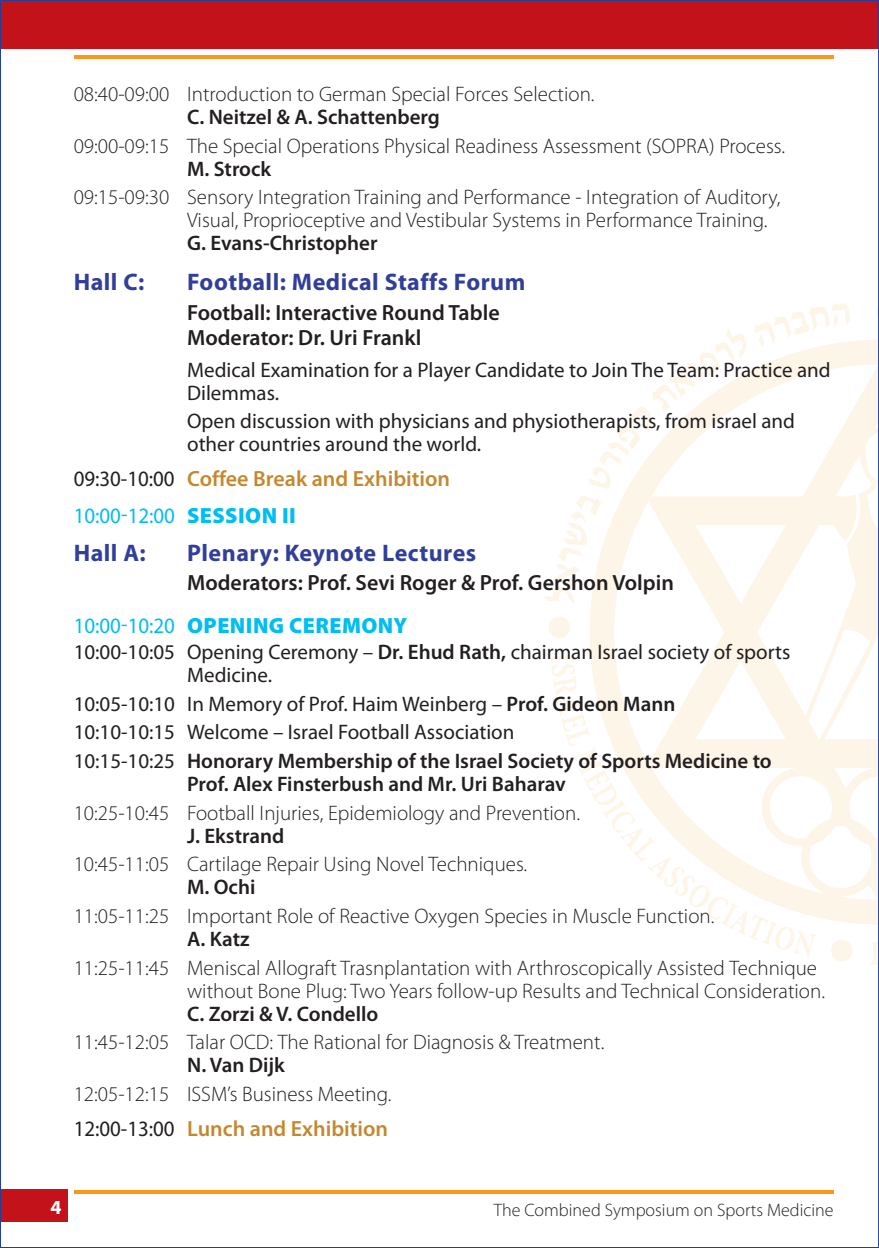
<style>
.page{position:relative;width:879px;height:1248px;background:#fff}
.page>*{position:absolute;margin:0;border:0;box-sizing:border-box;transform-origin:0 0}
.t1{font:700 24px "Myriad Pro";letter-spacing:.02em;color:#323f99}
.t2{font:600 22px/25px "Myriad Pro";color:#231f20}
.t3{font:600 22px/37.4px "Myriad Pro";color:#c4892f}
.t4{font:900 22px "Myriad Pro";color:#01bdf2}
.t5{font:300 21px/23px "Myriad Pro";color:#231f20}
.t6{font:21px/23px "Myriad Pro";color:#231f20}
.t7{font:600 21px "Myriad Pro";color:#231f20}
.t8{font:700 20px "Myriad Pro";color:#fff}
.t9{font:300 18px "Myriad Pro";color:#231f20}
.s1{font-weight:400;color:#231f20}
.s2{font-weight:400;color:#01bdf2}
.s3{font-weight:900;color:#01bdf2}
.s4{font-weight:600}
</style>
<div class="page">
<svg style="left:550px;top:653px;width:266px;height:303px"></svg>
<svg style="left:544px;top:303px;width:306px;height:300px"></svg>
<div style="left:831px;top:939px;width:21px;height:22px;background:#fef5e9;border-radius:50%"></div>
<div style="left:548px;top:616px;width:22px;height:22px;background:#fef5e9;border-radius:50%"></div>
<svg style="left:590px;top:340px;width:280px;height:584px"></svg>
<hr style="left:74px;top:1190px;width:759px;height:3px;background:#f7981d">
<hr style="left:74px;top:55px;width:759px;height:4px;background:#f7981d">
<div style="left:0;top:1189px;width:68px;height:32px;background:#c4121a"></div>
<div style="left:0;top:0;width:879px;height:49px;background:#c4121a"></div>
<svg style="left:870px;top:0;width:9px;height:1247px"></svg>
<p class="t5" style="left:74px;top:82px;width:522px">08:40-09:00 Introduction to German Special Forces Selection.</p>
<p class="t7" style="left:187px;top:103px;width:254px">C. Neitzel &amp; A. Schattenberg</p>
<p class="t5" style="left:74px;top:134px;width:713px">09:00-09:15 The Special Operations Physical Readiness Assessment (SOPRA) Process.</p>
<p class="t7" style="left:187px;top:155px;width:86px">M. Strock</p>
<p class="t5" style="left:187px;top:185px;width:595px;text-indent:-113px">09:15-09:30 Sensory Integration Training and Performance - Integration of Auditory,<br>Visual, Proprioceptive and Vestibular Systems in Performance Training.</p>
<p class="t7" style="left:187px;top:230px;width:192px">G. Evans-Christopher</p>
<p class="t1" style="left:74px;top:267px;width:72px">Hall C:</p>
<p class="t1" style="left:187px;top:267px;width:340px">Football: Medical Staffs Forum</p>
<p class="t2" style="left:187px;top:299px;width:314px">Football: Interactive Round Table<br>Moderator: Dr. Uri Frankl</p>
<p class="t6" style="left:187px;top:357px;width:645px">Medical Examination for a Player Candidate to Join The Team: Practice and<br>Dilemmas.</p>
<p class="t6" style="left:187px;top:409px;width:609px">Open discussion with physicians and physiotherapists, from israel and other countries around the world.</p>
<p class="t3" style="left:74px;top:459px;width:378px"><span class="s1">09:30-10:00</span> Coffee Break and Exhibition<br><span class="s2">10:00-12:00</span> <span class="s3">SESSION II</span></p>
<p class="t1" style="left:74px;top:536px;width:74px">Hall A:</p>
<p class="t1" style="left:187px;top:536px;width:291px">Plenary: Keynote Lectures</p>
<p class="t2" style="left:74px;top:560px;width:602px;line-height:43px;text-indent:113px">Moderators: Prof. Sevi Roger &amp; Prof. Gershon Volpin<br><span class="s2">10:00-10:20</span> <span class="s3">OPENIN</span></p>
<p class="t4" style="left:269px;top:611px;width:64px">G CEREMON</p>
<p class="t4" style="left:393px;top:611px;width:15px">Y</p>
<p class="t6" style="left:187px;top:640px;width:605px;text-indent:-113px">10:00-10:05 Opening Ceremony – <span class="s4">Dr. Ehud Rath,</span> chairman Israel society of sports<br>Medicine.</p>
<p class="t6" style="left:74px;top:689px;width:699px;line-height:28.6px">10:05-10:10 In Memory of Prof. Haim Weinberg – <span class="s4">Prof. Gideon Mann<br></span>10:10-10:15 Welcome – Israel Football Association<br>10:15-10:25 <span class="s4">Honorary Membership of the Israel Society of Sports Medicine to</span></p>
<p class="t7" style="left:187px;top:770px;width:380px">Prof. Alex Finsterbush and Mr. Uri Baharav</p>
<p class="t5" style="left:74px;top:801px;width:508px">10:25-10:45 Football Injuries, Epidemiology and Prevention.</p>
<p class="t7" style="left:187px;top:822px;width:99px">J. Ekstrand</p>
<p class="t5" style="left:74px;top:852px;width:455px">10:45-11:05 Cartilage Repair Using Novel Techniques.</p>
<p class="t7" style="left:187px;top:873px;width:70px">M. Ochi</p>
<p class="t5" style="left:74px;top:904px;width:642px">11:05-11:25 Important Role of Reactive Oxygen Species in Muscle Function.</p>
<p class="t7" style="left:187px;top:925px;width:64px">A. Katz</p>
<p class="t5" style="left:187px;top:956px;width:639px;text-indent:-113px">11:25-11:45 Meniscal Allograft Trasnplantation with Arthroscopically Assisted Technique without Bone Plug: Two Years follow-up Results and Technical Consideration.</p>
<p class="t7" style="left:187px;top:1000px;width:193px">C. Zorzi &amp; V. Condello</p>
<p class="t5" style="left:74px;top:1030px;width:532px">11:45-12:05 Talar OCD: The Rational for Diagnosis &amp; Treatment.</p>
<p class="t7" style="left:187px;top:1051px;width:99px">N. Van Dijk</p>
<p class="t5" style="left:74px;top:1082px;width:319px">12:05-12:15 ISSM’s Business Meeting.</p>
<p class="t3" style="left:74px;top:1108px;width:316px"><span class="s1">12:00-13:00</span> Lunch and Exhibition</p>
<p class="t8" style="left:51px;top:1193px;width:13px">4</p>
<p class="t9" style="left:494px;top:1199px;width:341px">The Combined Symposium on Sports Medicine</p>
</div>
